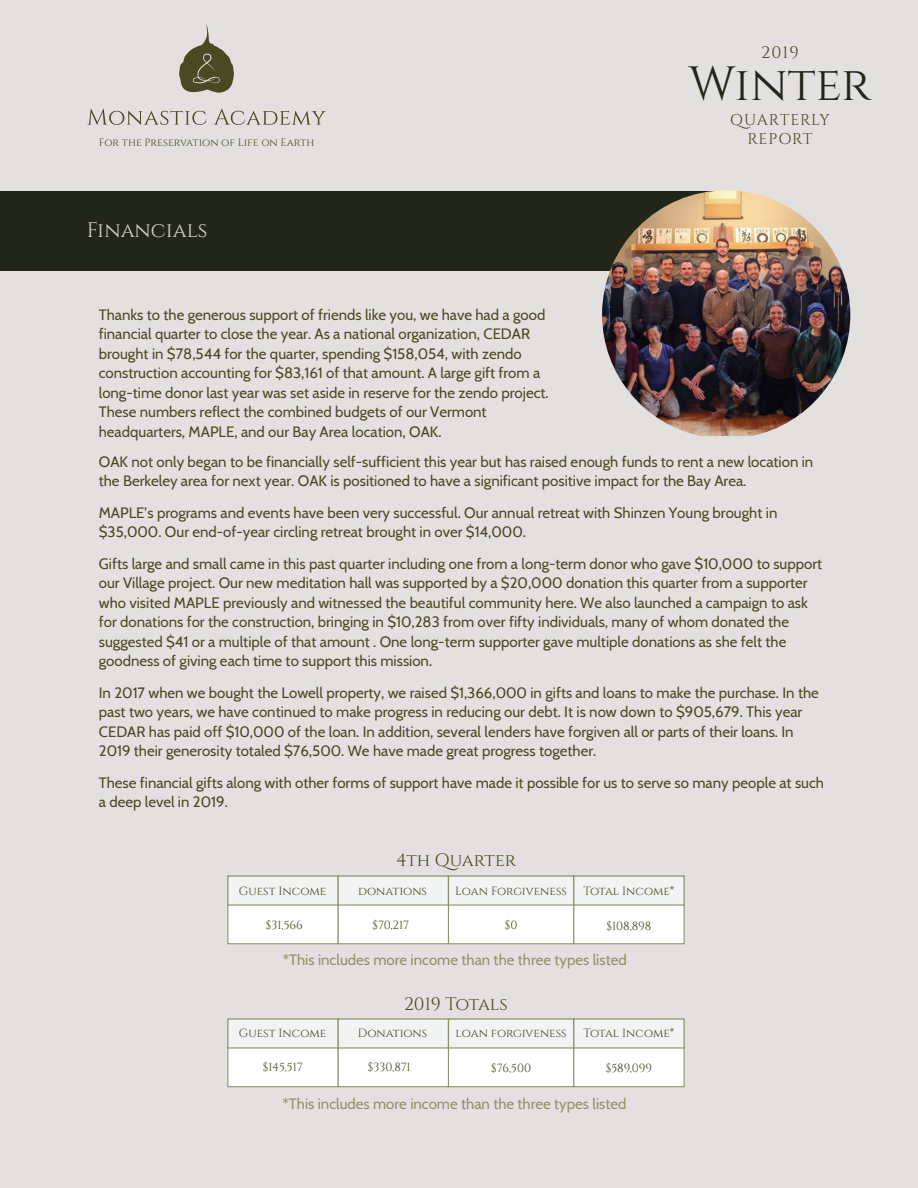
<style>
.page{position:relative;width:918px;height:1188px;background:#e2e1e0}
.page>*{position:absolute;margin:0;border:0;box-sizing:border-box;transform-origin:0 0}
.t1{font:48px "Cinzel";color:#222618}
.t2{font:21px "Cinzel";color:#d5d4cd}
.t3{font:18px "Cinzel";color:#484a24}
.t4{font:16.8px "Cinzel";color:#484a24}
.t5{font:15.6px/19.2px "Cinzel";letter-spacing:.045em;color:#484a24;text-align:center}
.t6{font:15px/19.5px "Cabin";color:#484a24}
.t7{font:15px "Cabin";color:#919167}
.t8{font:11.85px "Cinzel";color:#484a24}
.t9{font:10.65px "Cinzel";letter-spacing:-.005em;color:#484a24}
</style>
<div class="page">
<div style="left:0;top:191px;width:726px;height:80px;background:#222618"></div>
<img style="left:602px;top:190px;width:248px;height:246px">
<svg style="left:179px;top:24px;width:55px;height:69px"></svg>
<svg style="left:87px;top:109px;width:119px;height:16px"></svg>
<svg style="left:214px;top:109px;width:112px;height:16px"></svg>
<div style="left:227px;top:875px;width:112px;height:31px;background:#f2f3f3;border:1px solid #919167"></div>
<div style="left:338px;top:875px;width:111px;height:31px;background:#f2f3f3;border:1px solid #919167"></div>
<div style="left:448px;top:875px;width:126px;height:32px;background:#f2f3f3;border:1px solid #919167"></div>
<div style="left:573px;top:875px;width:112px;height:31px;background:#f2f3f3;border:1px solid #919167"></div>
<div style="left:227px;top:905px;width:112px;height:39px;background:#fff;border:1px solid #919167"></div>
<div style="left:338px;top:905px;width:111px;height:39px;background:#fff;border:1px solid #919167"></div>
<div style="left:448px;top:905px;width:126px;height:39px;background:#fff;border:1px solid #919167"></div>
<div style="left:573px;top:905px;width:112px;height:39px;background:#fff;border:1px solid #919167"></div>
<div style="left:227px;top:1018px;width:112px;height:31px;background:#f2f3f3;border:1px solid #919167"></div>
<div style="left:338px;top:1018px;width:111px;height:31px;background:#f2f3f3;border:1px solid #919167"></div>
<div style="left:448px;top:1018px;width:126px;height:31px;background:#f2f3f3;border:1px solid #919167"></div>
<div style="left:573px;top:1018px;width:112px;height:31px;background:#f2f3f3;border:1px solid #919167"></div>
<div style="left:227px;top:1047px;width:112px;height:40px;background:#fff;border:1px solid #919167"></div>
<div style="left:338px;top:1047px;width:111px;height:40px;background:#fff;border:1px solid #919167"></div>
<div style="left:448px;top:1047px;width:126px;height:40px;background:#fff;border:1px solid #919167"></div>
<div style="left:573px;top:1047px;width:112px;height:40px;background:#fff;border:1px solid #919167"></div>
<p class="t9" style="left:99px;top:136px;width:217px">For the Preservation of Life on Earth</p>
<h2 class="t2" style="left:87px;top:218px;width:122px">Financials</h2>
<p class="t6" style="left:99px;top:304px;width:451px">Thanks to the generous support of friends like you, we have had a good financial quarter to close the year. As a national organization, CEDAR brought in $78,544 for the quarter, spending $158,054, with zendo construction accounting for $83,161 of that amount. A large gift from a long-time donor last year was set aside in reserve for the zendo project.<br>These numbers reflect the combined budgets of our Vermont headquarters, MAPLE, and our Bay Area location, OAK.</p>
<p class="t4" style="left:761px;top:43px;width:39px">2019</p>
<h1 class="t1" style="left:689px;top:57px;width:184px">Winter</h1>
<p class="t5" style="left:730px;top:110px;width:101px">QUARTERLY<br>REPORT</p>
<p class="t6" style="left:99px;top:451px;width:716px">OAK not only began to be financially self-sufficient this year but has raised enough funds to rent a new location in the Berkeley area for next year. OAK is positioned to have a significant positive impact for the Bay Area.</p>
<p class="t6" style="left:99px;top:502px;width:680px">MAPLE’s programs and events have been very successful. Our annual retreat with Shinzen Young brought in $35,000. Our end-of-year circling retreat brought in over $14,000.</p>
<p class="t6" style="left:99px;top:553px;width:725px">Gifts large and small came in this past quarter including one from a long-term donor who gave $10,000 to support our Village project. Our new meditation hall was supported by a $20,000 donation this quarter from a supporter who visited MAPLE previously and witnessed the beautiful community here. We also launched a campaign to ask for donations for the construction, bringing in $10,283 from over fifty individuals, many of whom donated the suggested $41 or a multiple of that amount . One long-term supporter gave multiple donations as she felt the goodness of giving each time to support this mission.</p>
<p class="t6" style="left:99px;top:682px;width:722px">In 2017 when we bought the Lowell property, we raised $1,366,000 in gifts and loans to make the purchase. In the past two years, we have continued to make progress in reducing our debt. It is now down to $905,679. This year CEDAR has paid off $10,000 of the loan. In addition, several lenders have forgiven all or parts of their loans. In 2019 their generosity totaled $76,500. We have made great progress together.</p>
<p class="t6" style="left:99px;top:772px;width:727px">These financial gifts along with other forms of support have made it possible for us to serve so many people at such a deep level in 2019.</p>
<p class="t3" style="left:396px;top:849px;width:121px">4th Quarter</p>
<p class="t8" style="left:584px;top:884px;width:92px">Total Income*</p>
<p class="t8" style="left:358px;top:884px;width:70px">donations</p>
<p class="t8" style="left:455px;top:884px;width:113px">Loan Forgiveness</p>
<p class="t8" style="left:505px;top:918px;width:14px">$0</p>
<p class="t8" style="left:607px;top:919px;width:46px">$108,898</p>
<p class="t8" style="left:239px;top:884px;width:89px">Guest Income</p>
<p class="t8" style="left:266px;top:918px;width:39px">$31,566</p>
<p class="t8" style="left:373px;top:918px;width:38px">$70,217</p>
<p class="t7" style="left:283px;top:948px;width:345px">*This includes more income than the three types listed</p>
<p class="t3" style="left:404px;top:994px;width:105px">2019 Totals</p>
<p class="t8" style="left:239px;top:1027px;width:89px">Guest Income</p>
<p class="t8" style="left:358px;top:1027px;width:71px">Donations</p>
<p class="t8" style="left:456px;top:1027px;width:113px">loan forgiveness</p>
<p class="t8" style="left:584px;top:1027px;width:92px">Total Income*</p>
<p class="t8" style="left:263px;top:1060px;width:42px">$145,517</p>
<p class="t8" style="left:368px;top:1060px;width:44px">$330,871</p>
<p class="t8" style="left:491px;top:1061px;width:41px">$76,500</p>
<p class="t8" style="left:606px;top:1061px;width:48px">$589,099</p>
<p class="t7" style="left:283px;top:1092px;width:345px">*This includes more income than the three types listed</p>
</div>
